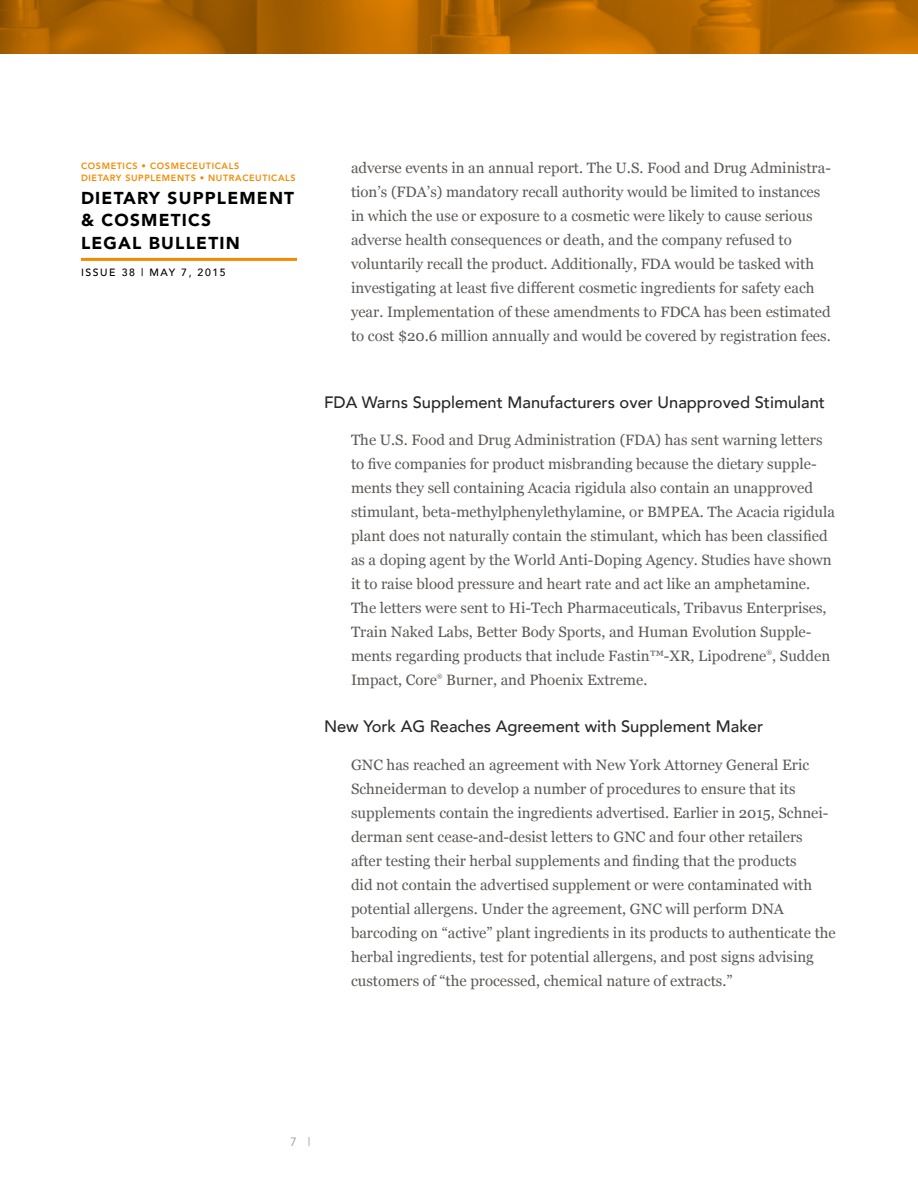
<style>
.page{position:relative;width:918px;height:1188px;background:#fff}
.page>*{position:absolute;margin:0;border:0;box-sizing:border-box;transform-origin:0 0}
.t1{font:900 17.25px/22.5px "Avenir";letter-spacing:.07em;color:#000}
.t2{font:500 16.5px "Avenir";color:#292829}
.t3{font:15px/24px "Georgia";color:#5c5855}
.t4{font:12px "Avenir";color:#939598}
.t5{font:500 10.5px "Avenir";letter-spacing:.15em;color:#000}
.t6{font:800 9px/12.6px "Avenir LT Std";letter-spacing:.07em;color:#f38a00}
.t7{font:6px "Georgia";color:#5c5855}
</style>
<div class="page">
<svg style="left:0;top:0;width:918px;height:54px;background:#b36600"></svg>
<hr style="left:81px;top:258px;width:216px;height:3px;background:#f38a00">
<p class="t6" style="left:81px;top:159px;width:216px">COSMETICS • COSMECEUTICALS<br>DIETARY SUPPLEMENTS • NUTRACEUTICALS</p>
<p class="t1" style="left:81px;top:186px;width:215px">DIETARY SUPPLEMENT &amp; COSMETICS<br>LEGAL BULLETIN</p>
<p class="t5" style="left:81px;top:263px;width:146px">ISSUE 38 | MAY 7, 2015</p>
<p class="t3" style="left:351px;top:156px;width:481px">adverse events in an annual report. The U.S. Food and Drug Administra&shy;tion’s (FDA’s) mandatory recall authority would be limited to instances in which the use or exposure to a cosmetic were likely to cause serious adverse health consequences or death, and the company refused to voluntarily recall the product. Additionally, FDA would be tasked with investigating at least five different cosmetic ingredients for safety each year. Implementation of these amendments to FDCA has been estimated to cost $20.6 million annually and would be covered by registration fees.</p>
<p class="t2" style="left:324px;top:388px;width:503px">FDA Warns Supplement Manufacturers over Unapproved Stimulant</p>
<p class="t3" style="left:351px;top:428px;width:485px">The U.S. Food and Drug Administration (FDA) has sent warning letters to five companies for product misbranding because the dietary supple&shy;ments they sell containing Acacia rigidula also contain an unapproved stimulant, beta-methylphenylethylamine, or BMPEA. The Acacia rigidula plant does not naturally contain the stimulant, which has been classified as a doping agent by the World Anti-Doping Agency. Studies have shown it to raise blood pressure and heart rate and act like an amphetamine.<br>The letters were sent to Hi-Tech Pharmaceuticals, Tribavus Enterprises, Train Naked Labs, Better Body Sports, and Human Evolution Supple&shy;ments regarding products that include Fastin™-XR, Lipodrene , Sudden</p>
<p class="t7" style="left:767px;top:647px;width:7px">®</p>
<p class="t3" style="left:351px;top:668px;width:87px">Impact, Core</p>
<p class="t7" style="left:437px;top:671px;width:7px">®</p>
<p class="t3" style="left:446px;top:668px;width:203px">Burner, and Phoenix Extreme.</p>
<p class="t2" style="left:324px;top:712px;width:441px">New York AG Reaches Agreement with Supplement Maker</p>
<p class="t3" style="left:351px;top:752px;width:486px">GNC has reached an agreement with New York Attorney General Eric Schneiderman to develop a number of procedures to ensure that its supplements contain the ingredients advertised. Earlier in 2015, Schnei&shy;derman sent cease-and-desist letters to GNC and four other retailers after testing their herbal supplements and finding that the products<br>did not contain the advertised supplement or were contaminated with potential allergens. Under the agreement, GNC will perform DNA barcoding on “active” plant ingredients in its products to authenticate the herbal ingredients, test for potential allergens, and post signs advising customers of “the processed, chemical nature of extracts.”</p>
<p class="t4" style="left:290px;top:1135px;width:22px">7 |</p>
</div>
